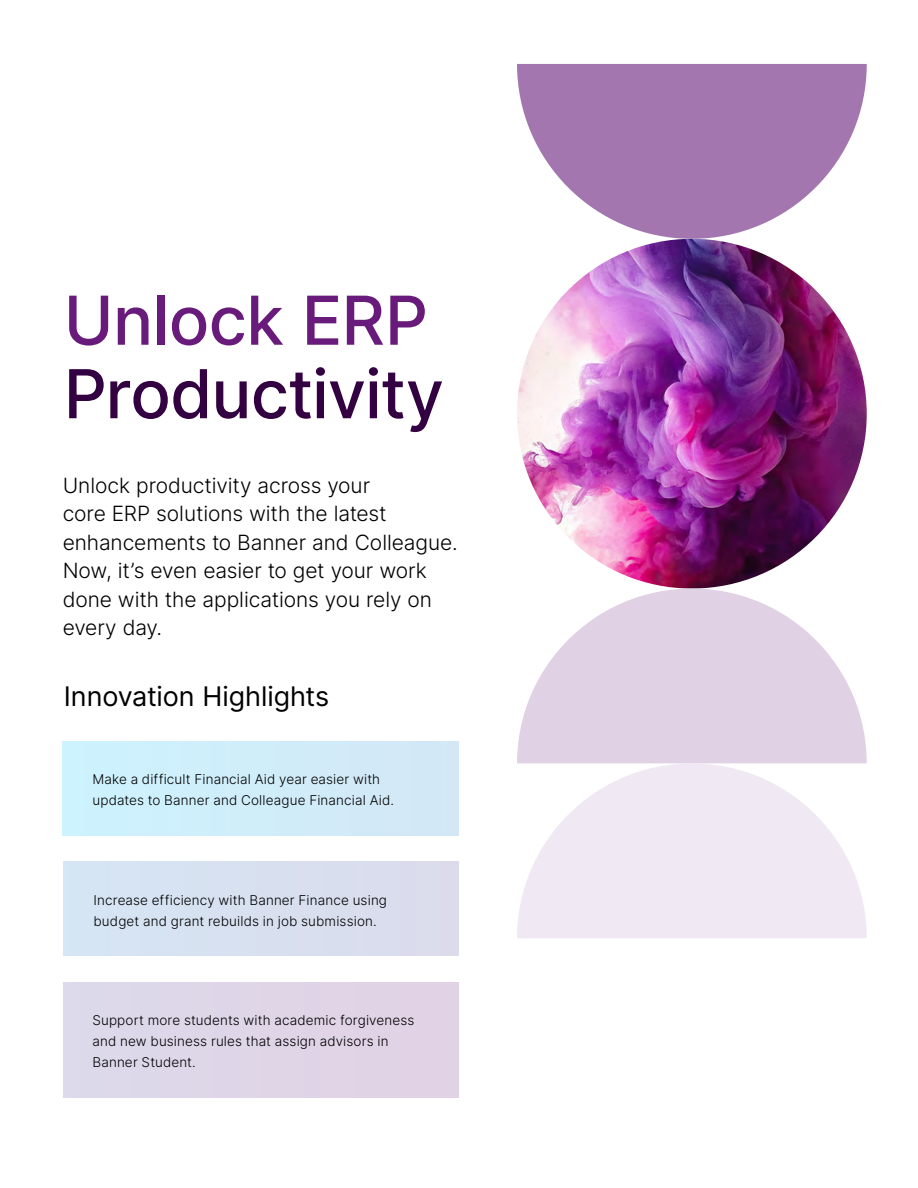
<style>
.page{position:relative;width:918px;height:1188px;background:#fff}
.page>*{position:absolute;margin:0;border:0;box-sizing:border-box;transform-origin:0 0}
.t1{font:67.5px "Inter";letter-spacing:-.015em;color:#330042}
.t2{font:67.5px "Inter";letter-spacing:-.01em;color:#681b7a}
.t3{font:27px "Inter";letter-spacing:-.005em;color:#000}
.t4{font:300 21px/28.5px "Inter";letter-spacing:-.005em;color:#000}
.t5{font:300 13.5px/21px "Inter";letter-spacing:.01em;color:#000}
</style>
<div class="page">
<img style="left:517px;top:239px;width:350px;height:350px;border-radius:175px">
<svg style="left:517px;top:589px;width:350px;height:174px;fill:#e1d1e4"></svg>
<svg style="left:517px;top:64px;width:350px;height:175px;fill:#a476af"></svg>
<div style="left:63px;top:742px;width:396px;height:93px;background:#d0edfa"></div>
<div style="left:64px;top:862px;width:395px;height:93px;background:#d8e0f0"></div>
<div style="left:64px;top:982px;width:395px;height:115px;background:#dfd5e7"></div>
<svg style="left:517px;top:763px;width:350px;height:175px;fill:#f0e8f2"></svg>
<h1 class="t2" style="left:64px;top:271px;width:366px">Unlock ERP</h1>
<h1 class="t1" style="left:64px;top:345px;width:382px">Productivity</h1>
<h3 class="t4" style="left:63px;top:470px;width:397px">Unlock productivity across your<br>core ERP solutions with the latest enhancements to Banner and Colleague.<br>Now, it’s even easier to get your work done with the applications you rely on every day.</h3>
<h2 class="t3" style="left:64px;top:677px;width:267px">Innovation Highlights</h2>
<p class="t5" style="left:92px;top:769px;width:303px">Make a difficult Financial Aid year easier with updates to Banner and Colleague Financial Aid.</p>
<p class="t5" style="left:94px;top:889px;width:295px">Increase efficiency with Banner Finance using budget and grant rebuilds in job submission.</p>
<p class="t5" style="left:92px;top:1009px;width:324px">Support more students with academic forgiveness and new business rules that assign advisors in<br>Banner Student.</p>
</div>
